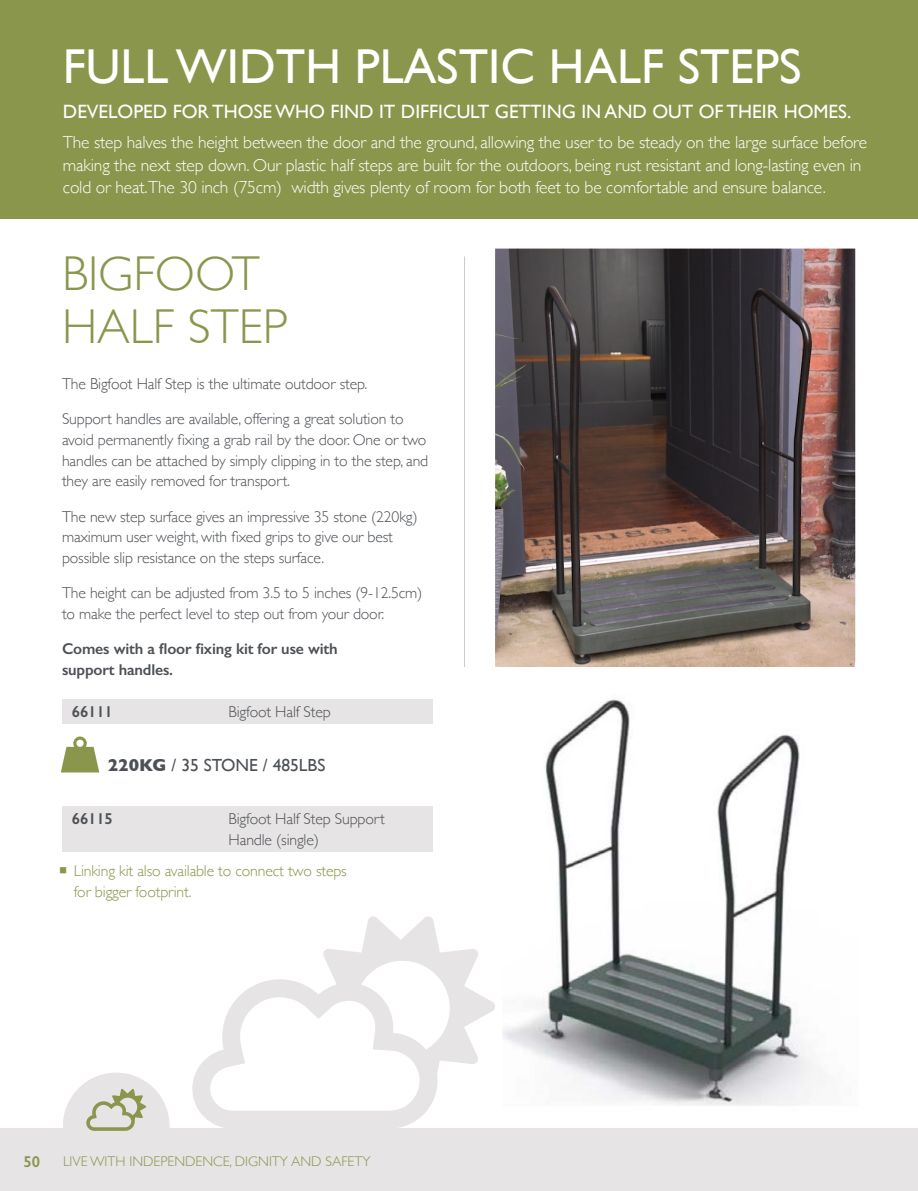
<style>
.page{position:relative;width:918px;height:1191px;background:#fff}
.page>*{position:absolute;margin:0;border:0;box-sizing:border-box;transform-origin:0 0}
.t1{font:49px "Gill Sans";color:#fff}
.t2{font:300 49px "Gill Sans";color:#89964c}
.t3{font:19.25px "Gill Sans";color:#fff}
.t4{font:300 17.5px/22.8px "Gill Sans";letter-spacing:-.01em;color:#fff}
.t5{font:17.5px "Gill Sans";color:#4d5156}
.t6{font:300 15.75px/20.7px "Gill Sans";letter-spacing:-.01em;color:#4d5156}
.t7{font:300 15.75px/20.7px "Gill Sans";letter-spacing:-.01em;color:#89964c}
.t8{font:600 15.75px/20.7px "Gill Sans";letter-spacing:-.01em;color:#4d5156}
.t9{font:600 15.75px "Gill Sans";color:#89964c}
.t10{font:300 14px "Gill Sans";color:#89964c}
.s1{font-weight:700}
</style>
<div class="page">
<div style="left:0;top:1128px;width:918px;height:63px;background:#e6e4e4"></div>
<div style="left:63px;top:1072px;width:107px;height:107px;background:#e6e4e4;border-radius:50%"></div>
<svg style="left:86px;top:1089px;width:60px;height:41px"></svg>
<div style="left:0;top:0;width:918px;height:218px;background:#89964c"></div>
<svg style="left:61px;top:736px;width:38px;height:36px"></svg>
<div style="left:62px;top:698px;width:371px;height:25px;background:#e6e4e4"></div>
<div style="left:62px;top:806px;width:371px;height:45px;background:#e6e4e4"></div>
<img style="left:495px;top:248px;width:360px;height:419px">
<hr style="left:464px;top:256px;width:1px;height:660px;background:#ccccce">
<img style="left:464px;top:667px;width:357px;height:439px">
<svg style="left:192px;top:916px;width:303px;height:212px"></svg>
<p class="t1" style="left:63px;top:37px;width:740px">FULL WIDTH PLASTIC HALF STEPS</p>
<p class="t3" style="left:63px;top:100px;width:790px">DEVELOPED FOR THOSE WHO FIND IT DIFFICULT GETTING IN AND OUT OF THEIR HOMES.</p>
<p class="t4" style="left:63px;top:130px;width:806px">The step halves the height between the door and the ground, allowing the user to be steady on the large surface before making the next step down. Our plastic half steps are built for the outdoors, being rust resistant and long-lasting even in cold or heat.The 30 inch (75cm) width gives plenty of room for both feet to be comfortable and ensure balance.</p>
<p class="t2" style="left:62px;top:235px;width:199px">BIGFOOT</p>
<p class="t2" style="left:62px;top:288px;width:227px">HALF STEP</p>
<p class="t6" style="left:62px;top:373px;width:307px">The Bigfoot Half Step is the ultimate outdoor step.</p>
<p class="t6" style="left:62px;top:408px;width:368px">Support handles are available, offering a great solution to avoid permanently fixing a grab rail by the door. One or two handles can be attached by simply clipping in to the step, and they are easily removed for transport.</p>
<p class="t6" style="left:62px;top:505px;width:357px">The new step surface gives an impressive 35 stone (220kg) maximum user weight, with fixed grips to give our best possible slip resistance on the steps surface.</p>
<p class="t6" style="left:62px;top:582px;width:362px">The height can be adjusted from 3.5 to 5 inches (9-12.5cm) to make the perfect level to step out from your door.</p>
<p class="t8" style="left:62px;top:638px;width:277px">Comes with a floor fixing kit for use with support handles.</p>
<p class="t8" style="left:72px;top:701px;width:42px">66111</p>
<p class="t6" style="left:229px;top:700px;width:104px">Bigfoot Half Step</p>
<p class="t5" style="left:108px;top:754px;width:219px"><span class="s1">220KG</span> / 35 STONE / 485LBS</p>
<p class="t8" style="left:72px;top:808px;width:42px">66115</p>
<p class="t6" style="left:229px;top:807px;width:158px">Bigfoot Half Step Support<br>Handle (single)</p>
<p class="t7" style="left:74px;top:860px;width:274px;text-indent:-15px">○ Linking kit also available to connect two steps for bigger footprint.</p>
<p class="t9" style="left:23px;top:1151px;width:18px">50</p>
<p class="t10" style="left:63px;top:1150px;width:309px">LIVE WITH INDEPENDENCE, DIGNITY AND SAFETY</p>
</div>
